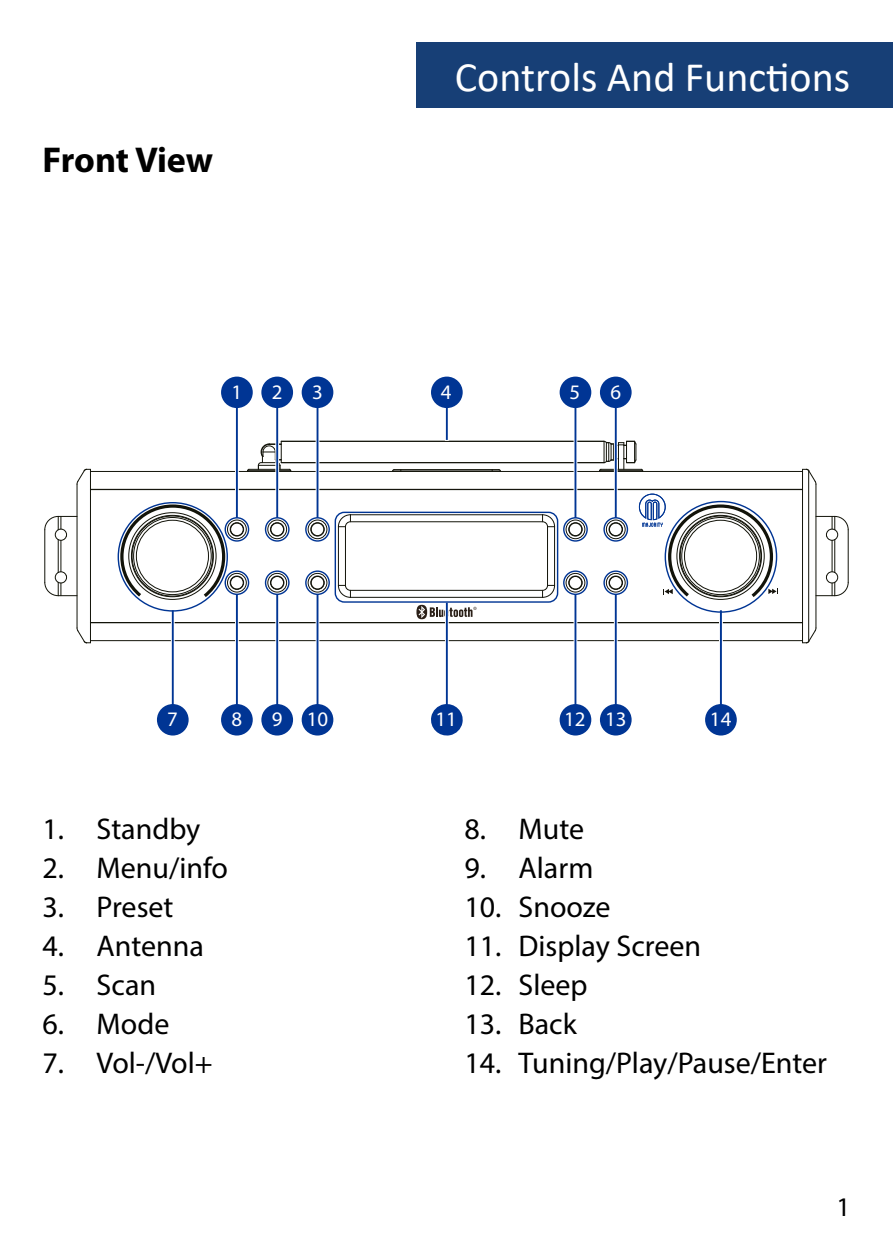
<style>
.page{position:relative;width:893px;height:1259px;background:#fff}
.page>*{position:absolute;margin:0;border:0;box-sizing:border-box;transform-origin:0 0}
.t1{font:42px "Calibri";color:#fff}
.t2{font:700 36px "Myriad Pro";letter-spacing:-.005em;color:#000}
.t3{font:30px "Myriad Pro";color:#000}
.t4{font:27px "Myriad Pro";color:#000}
.t5{font:20.7px "Myriad Pro";color:#fff}
</style>
<div class="page">
<div style="left:416px;top:43px;width:476px;height:65px;background:#173f76"></div>
<hr style="left:44px;top:530px;width:1px;height:52px;background:#121309">
<hr style="left:58px;top:539px;width:1px;height:33px;background:#121309">
<hr style="left:60px;top:540px;width:1px;height:32px;background:#121309">
<hr style="left:76px;top:484px;width:1px;height:144px;background:#121309">
<hr style="left:90px;top:469px;width:1px;height:174px;background:#121309">
<hr style="left:338px;top:527px;width:1px;height:58px;background:#121309">
<hr style="left:345px;top:527px;width:1px;height:58px;background:#121309">
<hr style="left:90px;top:640px;width:712px;height:1px;background:#121309">
<hr style="left:90px;top:622px;width:712px;height:1px;background:#121309">
<hr style="left:350px;top:597px;width:192px;height:1px;background:#121309">
<hr style="left:350px;top:590px;width:192px;height:1px;background:#121309">
<hr style="left:350px;top:521px;width:192px;height:1px;background:#121309">
<hr style="left:350px;top:514px;width:192px;height:1px;background:#121309">
<hr style="left:90px;top:489px;width:712px;height:1px;background:#121309">
<hr style="left:90px;top:471px;width:712px;height:1px;background:#121309">
<hr style="left:392px;top:470px;width:108px;height:1px;background:#121309">
<hr style="left:247px;top:470px;width:43px;height:1px;background:#121309">
<hr style="left:394px;top:469px;width:104px;height:1px;background:#121309">
<hr style="left:249px;top:469px;width:40px;height:1px;background:#121309">
<hr style="left:546px;top:527px;width:1px;height:58px;background:#121309">
<hr style="left:553px;top:527px;width:2px;height:58px;background:#121309">
<hr style="left:801px;top:469px;width:1px;height:174px;background:#121309">
<svg style="left:44px;top:575px;width:33px;height:21px"></svg>
<div style="left:55px;top:571px;width:12px;height:12px;border:1px solid #121309;border-radius:50%"></div>
<div style="left:227px;top:573px;width:19px;height:19px;border:1px solid #121309;border-radius:50%"></div>
<div style="left:267px;top:573px;width:20px;height:19px;border:1px solid #121309;border-radius:50%"></div>
<div style="left:230px;top:576px;width:14px;height:14px;border:1px solid #121309;border-radius:50%"></div>
<div style="left:270px;top:576px;width:14px;height:14px;border:1px solid #121309;border-radius:50%"></div>
<div style="left:270px;top:576px;width:14px;height:13px;border:1px solid #121309;border-radius:50%"></div>
<div style="left:230px;top:576px;width:13px;height:13px;border:1px solid #121309;border-radius:50%"></div>
<div style="left:307px;top:573px;width:20px;height:19px;border:1px solid #121309;border-radius:50%"></div>
<div style="left:310px;top:576px;width:14px;height:14px;border:1px solid #121309;border-radius:50%"></div>
<div style="left:311px;top:576px;width:13px;height:13px;border:1px solid #121309;border-radius:50%"></div>
<svg style="left:337px;top:585px;width:14px;height:13px"></svg>
<svg style="left:44px;top:516px;width:33px;height:14px"></svg>
<div style="left:55px;top:529px;width:12px;height:11px;border:1px solid #121309;border-radius:50%"></div>
<div style="left:227px;top:520px;width:19px;height:19px;border:1px solid #121309;border-radius:50%"></div>
<div style="left:267px;top:520px;width:20px;height:19px;border:1px solid #121309;border-radius:50%"></div>
<div style="left:230px;top:522px;width:14px;height:14px;border:1px solid #121309;border-radius:50%"></div>
<div style="left:270px;top:522px;width:14px;height:14px;border:1px solid #121309;border-radius:50%"></div>
<div style="left:230px;top:523px;width:13px;height:13px;border:1px solid #121309;border-radius:50%"></div>
<div style="left:270px;top:523px;width:14px;height:13px;border:1px solid #121309;border-radius:50%"></div>
<div style="left:307px;top:520px;width:20px;height:19px;border:1px solid #121309;border-radius:50%"></div>
<div style="left:310px;top:522px;width:14px;height:14px;border:1px solid #121309;border-radius:50%"></div>
<div style="left:311px;top:523px;width:13px;height:13px;border:1px solid #121309;border-radius:50%"></div>
<svg style="left:337px;top:514px;width:14px;height:13px"></svg>
<div style="left:565px;top:573px;width:20px;height:19px;border:1px solid #121309;border-radius:50%"></div>
<div style="left:568px;top:576px;width:14px;height:14px;border:1px solid #121309;border-radius:50%"></div>
<div style="left:568px;top:576px;width:14px;height:13px;border:1px solid #121309;border-radius:50%"></div>
<svg style="left:541px;top:585px;width:14px;height:13px"></svg>
<div style="left:565px;top:520px;width:20px;height:19px;border:1px solid #121309;border-radius:50%"></div>
<div style="left:568px;top:522px;width:14px;height:14px;border:1px solid #121309;border-radius:50%"></div>
<div style="left:568px;top:523px;width:14px;height:13px;border:1px solid #121309;border-radius:50%"></div>
<svg style="left:541px;top:514px;width:14px;height:13px"></svg>
<svg style="left:76px;top:469px;width:14px;height:16px"></svg>
<svg style="left:76px;top:627px;width:14px;height:16px"></svg>
<svg style="left:802px;top:469px;width:46px;height:174px"></svg>
<hr style="left:281px;top:462px;width:322px;height:1px;background:#121309">
<hr style="left:281px;top:441px;width:322px;height:1px;background:#121309">
<svg style="left:120px;top:504px;width:105px;height:93px"></svg>
<svg style="left:171px;top:611px;width:3px;height:93px"></svg>
<div style="left:157px;top:704px;width:31px;height:31px;background:#003594;border-radius:50%"></div>
<svg style="left:235px;top:595px;width:4px;height:109px"></svg>
<div style="left:221px;top:704px;width:31px;height:31px;background:#003594;border-radius:50%"></div>
<div style="left:224px;top:570px;width:25px;height:25px;border:1px solid #003594;border-radius:50%"></div>
<svg style="left:275px;top:595px;width:4px;height:109px"></svg>
<div style="left:261px;top:704px;width:32px;height:31px;background:#003594;border-radius:50%"></div>
<div style="left:265px;top:570px;width:24px;height:25px;border:1px solid #003594;border-radius:50%"></div>
<svg style="left:315px;top:595px;width:4px;height:109px"></svg>
<div style="left:301px;top:704px;width:32px;height:31px;background:#003594;border-radius:50%"></div>
<div style="left:305px;top:570px;width:25px;height:25px;border:1px solid #003594;border-radius:50%"></div>
<svg style="left:315px;top:408px;width:4px;height:109px"></svg>
<div style="left:301px;top:376px;width:32px;height:32px;background:#003594;border-radius:50%"></div>
<div style="left:305px;top:517px;width:25px;height:24px;border:1px solid #003594;border-radius:50%"></div>
<svg style="left:573px;top:595px;width:4px;height:109px"></svg>
<div style="left:559px;top:704px;width:32px;height:31px;background:#003594;border-radius:50%"></div>
<div style="left:563px;top:570px;width:24px;height:25px;border:1px solid #003594;border-radius:50%"></div>
<svg style="left:573px;top:408px;width:4px;height:109px"></svg>
<div style="left:559px;top:376px;width:32px;height:32px;background:#003594;border-radius:50%"></div>
<div style="left:563px;top:517px;width:24px;height:24px;border:1px solid #003594;border-radius:50%"></div>
<div style="left:599px;top:704px;width:32px;height:31px;background:#003594;border-radius:50%"></div>
<div style="left:599px;top:376px;width:32px;height:32px;background:#003594;border-radius:50%"></div>
<svg style="left:257px;top:396px;width:24px;height:122px"></svg>
<div style="left:261px;top:376px;width:32px;height:32px;background:#003594;border-radius:50%"></div>
<div style="left:265px;top:517px;width:24px;height:24px;border:1px solid #003594;border-radius:50%"></div>
<svg style="left:235px;top:408px;width:4px;height:109px"></svg>
<div style="left:221px;top:376px;width:31px;height:32px;background:#003594;border-radius:50%"></div>
<div style="left:224px;top:517px;width:25px;height:24px;border:1px solid #003594;border-radius:50%"></div>
<svg style="left:416px;top:603px;width:60px;height:133px"></svg>
<div style="left:334px;top:511px;width:224px;height:92px;border:1px solid #003594;border-radius:9px"></div>
<svg style="left:444px;top:408px;width:4px;height:33px"></svg>
<div style="left:431px;top:376px;width:31px;height:32px;background:#003594;border-radius:50%"></div>
<svg style="left:598px;top:392px;width:179px;height:328px"></svg>
<div style="left:704px;top:704px;width:32px;height:31px;background:#003594;border-radius:50%"></div>
<p class="t2" style="left:43px;top:136px;width:172px">Front View</p>
<p class="t5" style="left:231px;top:380px;width:12px">1</p>
<p class="t5" style="left:272px;top:380px;width:12px">2</p>
<p class="t5" style="left:312px;top:380px;width:12px">3</p>
<h1 class="t1" style="left:454px;top:48px;width:396px">Controls And Functions</h1>
<p class="t5" style="left:440px;top:380px;width:12px">4</p>
<p class="t5" style="left:569px;top:380px;width:12px">5</p>
<p class="t5" style="left:610px;top:380px;width:12px">6</p>
<p class="t5" style="left:167px;top:706px;width:12px">7</p>
<p class="t5" style="left:231px;top:706px;width:12px">8</p>
<p class="t5" style="left:272px;top:706px;width:58px">9 10</p>
<p class="t3" style="left:43px;top:810px;width:159px">1. Standby</p>
<p class="t3" style="left:43px;top:849px;width:187px">2. Menu/info</p>
<p class="t3" style="left:43px;top:888px;width:132px">3. Preset</p>
<p class="t3" style="left:43px;top:927px;width:163px">4. Antenna</p>
<p class="t3" style="left:43px;top:966px;width:115px">5. Scan</p>
<p class="t3" style="left:43px;top:1005px;width:128px">6. Mode</p>
<p class="t3" style="left:43px;top:1044px;width:171px">7. Vol-/Vol+</p>
<p class="t5" style="left:435px;top:706px;width:23px">11</p>
<p class="t5" style="left:563px;top:706px;width:23px">12</p>
<p class="t5" style="left:604px;top:706px;width:23px">13</p>
<p class="t5" style="left:709px;top:706px;width:23px">14</p>
<p class="t3" style="left:464px;top:810px;width:121px">8. Mute</p>
<p class="t3" style="left:464px;top:849px;width:130px">9. Alarm</p>
<p class="t3" style="left:464px;top:888px;width:147px">10. Snooze</p>
<p class="t3" style="left:464px;top:927px;width:238px">11. Display Screen</p>
<p class="t3" style="left:464px;top:966px;width:124px">12. Sleep</p>
<p class="t3" style="left:464px;top:1005px;width:114px">13. Back</p>
<p class="t3" style="left:464px;top:1044px;width:364px">14. Tuning/Play/Pause/Enter</p>
<p class="t4" style="left:836px;top:1190px;width:15px">1</p>
</div>
